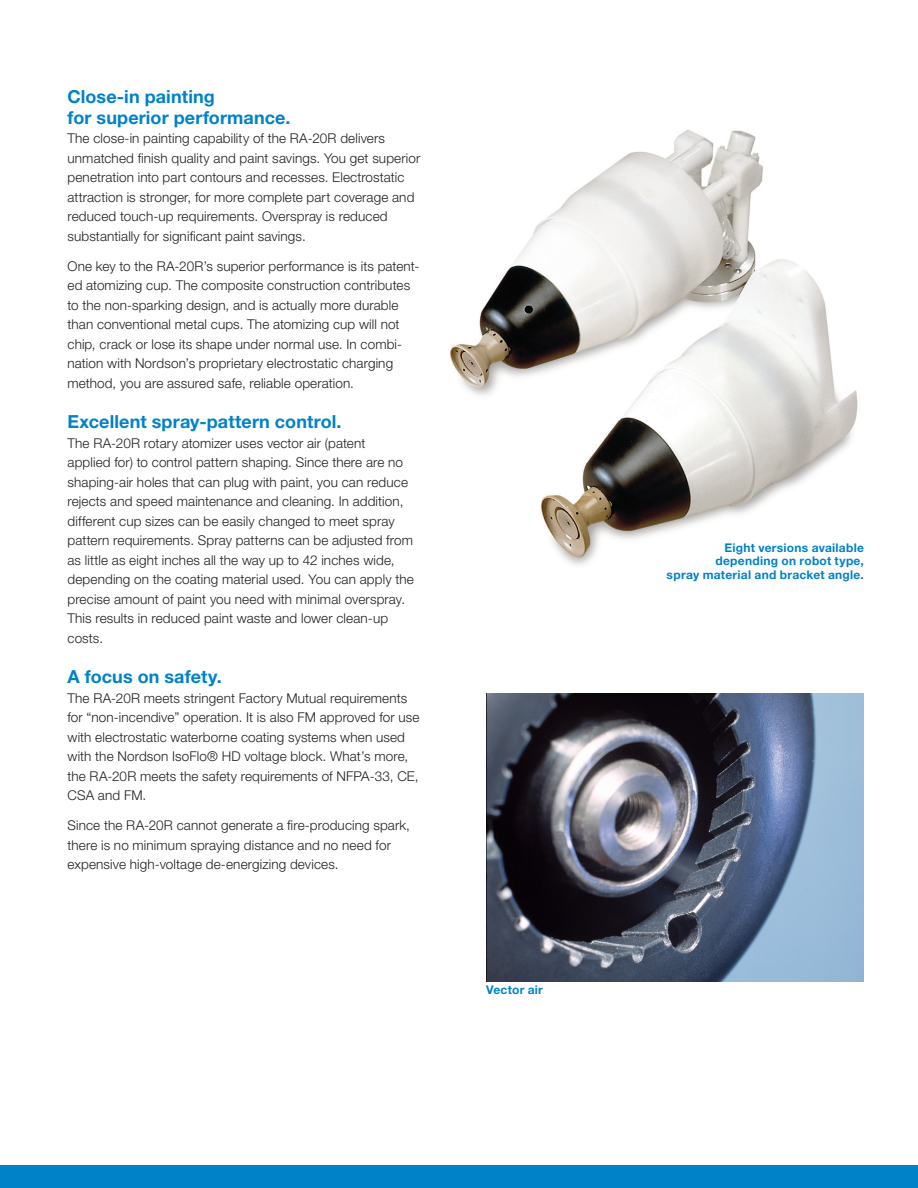
<style>
.page{position:relative;width:918px;height:1188px;background:#fff}
.page>*{position:absolute;margin:0;border:0;box-sizing:border-box;transform-origin:0 0}
.t1{font:700 18px/21px "Helvetica Neue LT Std";letter-spacing:.005em;color:#0082c8}
.t2{font:300 13.5px/19.5px "Helvetica Neue LT Std";letter-spacing:.01em;color:#231f20}
.t3{font:700 12px/13.5px "Helvetica Neue LT Std";letter-spacing:.025em;color:#0082c8;text-align:right}
</style>
<div class="page">
<img style="left:450px;top:129px;width:408px;height:436px">
<img style="left:486px;top:693px;width:378px;height:288px">
<div style="left:0;top:1166px;width:918px;height:22px;background:#0082c8"></div>
<p class="t1" style="left:68px;top:86px;width:225px">Close-in painting<br>for superior performance.</p>
<p class="t2" style="left:68px;top:129px;width:354px">The close-in painting capability of the RA-20R delivers unmatched finish quality and paint savings. You get superior</p>
<p class="t2" style="left:68px;top:168px;width:339px">penetration into part contours and recesses. Electrostatic</p>
<p class="t2" style="left:68px;top:187px;width:348px">attraction is stronger, for more complete part coverage and</p>
<p class="t2" style="left:68px;top:207px;width:322px">reduced touch-up requirements. Overspray is reduced</p>
<p class="t2" style="left:68px;top:226px;width:240px">substantially for significant paint savings.</p>
<p class="t2" style="left:68px;top:256px;width:353px">One key to the RA-20R’s superior performance is its patent&shy;ed atomizing cup. The composite construction contributes to the non-sparking design, and is actually more durable than conventional metal cups. The atomizing cup will not chip, crack or lose its shape under normal use. In combi&shy;nation with Nordson’s proprietary electrostatic charging method, you are assured safe, reliable operation.</p>
<p class="t1" style="left:68px;top:411px;width:276px">Excellent spray-pattern control.</p>
<p class="t2" style="left:68px;top:433px;width:348px">The RA-20R rotary atomizer uses vector air (patent<br>applied for) to control pattern shaping. Since there are no shaping-air holes that can plug with paint, you can reduce rejects and speed maintenance and cleaning. In addition, different cup sizes can be easily changed to meet spray pattern requirements. Spray patterns can be adjusted from as little as eight inches all the way up to 42 inches wide, depending on the coating material used. You can apply the precise amount of paint you need with minimal overspray.<br>This results in reduced paint waste and lower clean-up costs.</p>
<p class="t1" style="left:68px;top:666px;width:156px">A focus on safety.</p>
<p class="t2" style="left:68px;top:688px;width:353px">The RA-20R meets stringent Factory Mutual requirements for “non-incendive” operation. It is also FM approved for use with electrostatic waterborne coating systems when used with the Nordson IsoFlo® HD voltage block. What’s more, the RA-20R meets the safety requirements of NFPA-33, CE, CSA and FM.</p>
<p class="t2" style="left:68px;top:816px;width:344px">Since the RA-20R cannot generate a fire-producing spark, there is no minimum spraying distance and no need for expensive high-voltage de-energizing devices.</p>
<p class="t3" style="left:486px;top:983px;width:58px">Vector air</p>
<p class="t3" style="left:715px;top:540px;width:150px">Eight versions available depending on robot type,</p>
<p class="t3" style="left:667px;top:567px;width:199px">spray material and bracket angle.</p>
</div>
